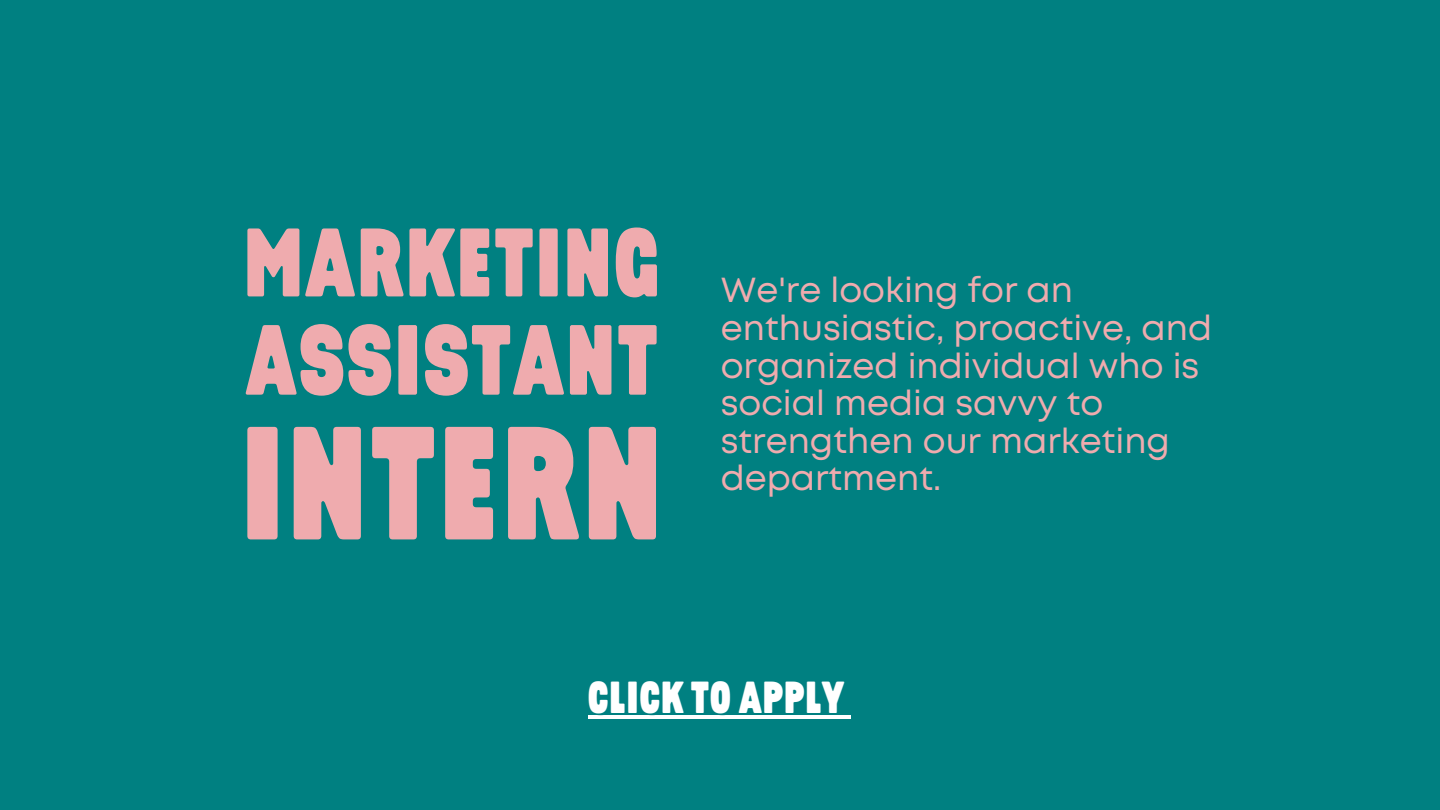
<style>
.page{position:relative;width:1440px;height:810px;background:#008081}
.page>*{position:absolute;margin:0;border:0;box-sizing:border-box;transform-origin:0 0}
.t1{font:160.8px "Krana Fat A";color:#efabae}
.t2{font:99.4px "Krana Fat A";color:#efabae}
.t3{font:97.1px "Krana Fat A";color:#efabae}
.t4{font:44.9px "Krana Fat A";color:#fff}
.t5{font:34.7px/37.6px "Mont";color:#efabae}
</style>
<div class="page">
<hr style="left:588px;top:716px;width:256px;height:3px;background:#fff">
<svg style="left:844px;top:716px;width:7px;height:3px"></svg>
<p class="t3" style="left:243px;top:224px;width:420px">MARKETING</p>
<p class="t2" style="left:245px;top:320px;width:415px">ASSISTANT</p>
<p class="t1" style="left:239px;top:419px;width:426px">INTERN</p>
<p class="t5" style="left:721px;top:274px;width:493px">We're looking for an enthusiastic, proactive, and organized individual who is social media savvy to strengthen our marketing department.</p>
<p class="t4" style="left:588px;top:680px;width:258px">CLICK TO APPLY</p>
</div>
